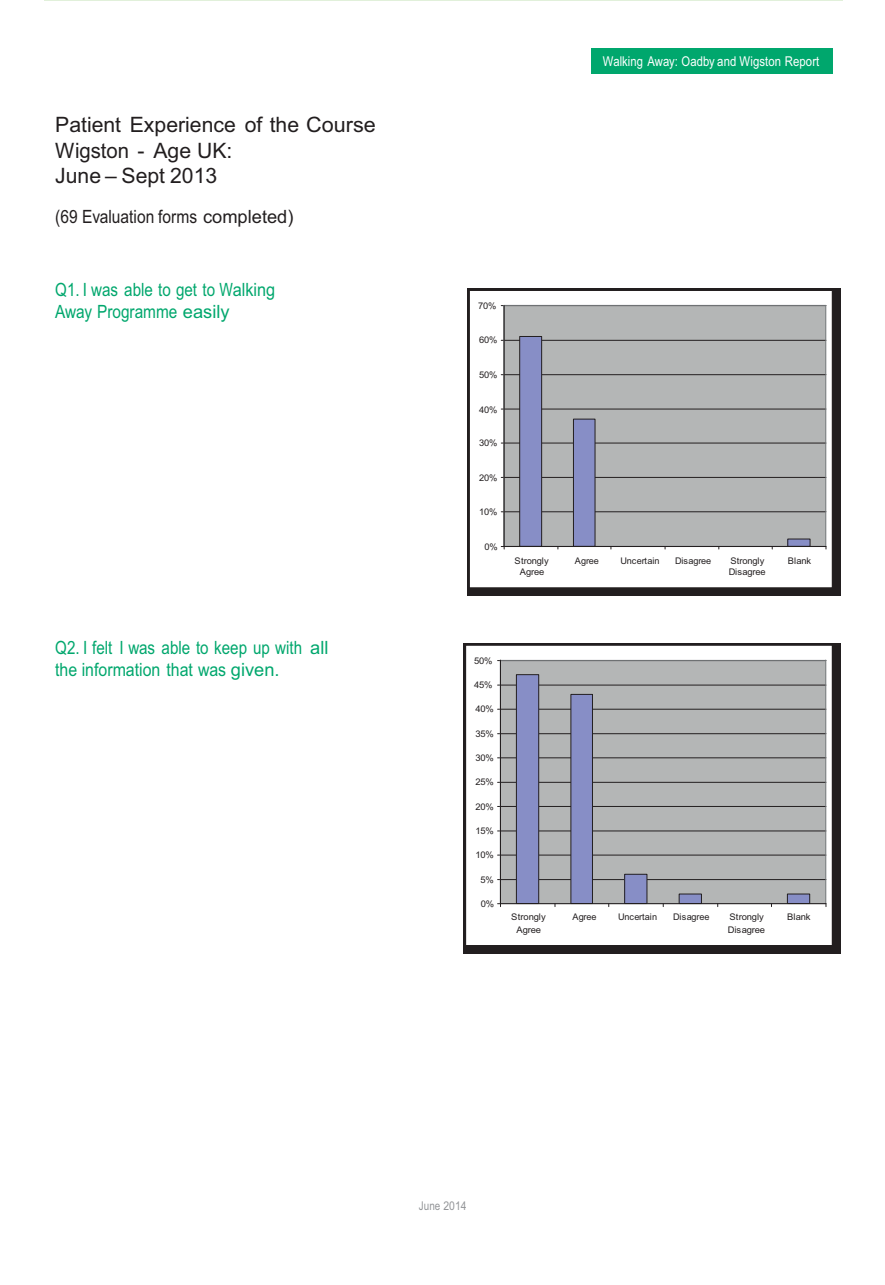
<style>
.page{position:relative;width:885px;height:1285px;background:#fff}
.page>*{position:absolute;margin:0;border:0;box-sizing:border-box;transform-origin:0 0}
.t1{font:21.18px/25.4px "Arial";color:#221e1f}
.t2{font:18.2px/21.9px "Arial";color:#00a76d;scale:.83 1}
.t3{font:18.2px "Arial";color:#221e1f;scale:.85 1}
.t4{font:13.47px "Arial";letter-spacing:.01em;color:#fff;scale:.83 1}
.t5{font:12.08px "Arial";letter-spacing:.005em;color:#939598;scale:.82 1}
.t6{font:9.1px/11.7px "Arial";letter-spacing:-.015em;color:#231f20;text-align:center}
</style>
<div class="page">
<div style="left:591px;top:48px;width:241px;height:26px;background:#00a76d"></div>
<div style="left:467px;top:288px;width:373px;height:308px;background:#221e1f"></div>
<div style="left:469px;top:290px;width:363px;height:298px;background:#fff"></div>
<div style="left:503px;top:305px;width:322px;height:241px;background:#b4b6b6"></div>
<hr style="left:501px;top:305px;width:324px;height:1px;background:#231f20">
<svg style="left:501px;top:340px;width:18px;height:1px"></svg>
<hr style="left:541px;top:340px;width:284px;height:1px;background:#231f20">
<svg style="left:501px;top:374px;width:18px;height:1px"></svg>
<hr style="left:541px;top:374px;width:284px;height:1px;background:#231f20">
<svg style="left:501px;top:409px;width:18px;height:1px"></svg>
<hr style="left:541px;top:409px;width:284px;height:1px;background:#231f20">
<svg style="left:501px;top:443px;width:18px;height:1px"></svg>
<hr style="left:541px;top:443px;width:32px;height:1px;background:#231f20">
<hr style="left:595px;top:443px;width:230px;height:1px;background:#231f20">
<svg style="left:501px;top:477px;width:18px;height:1px"></svg>
<hr style="left:541px;top:477px;width:32px;height:1px;background:#231f20">
<hr style="left:595px;top:477px;width:230px;height:1px;background:#231f20">
<svg style="left:501px;top:511px;width:18px;height:1px"></svg>
<hr style="left:541px;top:511px;width:32px;height:1px;background:#231f20">
<hr style="left:595px;top:511px;width:230px;height:1px;background:#231f20">
<hr style="left:825px;top:305px;width:1px;height:241px;background:#75797b">
<hr style="left:503px;top:305px;width:322px;height:1px;background:#75797b">
<div style="left:519px;top:336px;width:22px;height:210px;background:#878ec6"></div>
<div style="left:519px;top:336px;width:23px;height:210px;border:1px solid #231f20"></div>
<div style="left:573px;top:419px;width:22px;height:127px;background:#878ec6"></div>
<div style="left:573px;top:419px;width:22px;height:127px;border:1px solid #231f20"></div>
<div style="left:787px;top:539px;width:22px;height:7px;background:#878ec6"></div>
<hr style="left:501px;top:546px;width:324px;height:1px;background:#231f20">
<hr style="left:503px;top:305px;width:1px;height:244px;background:#231f20">
<div style="left:468px;top:290px;width:364px;height:298px;border:1px solid #231f20"></div>
<div style="left:463px;top:643px;width:377px;height:310px;background:#221e1f"></div>
<div style="left:465px;top:645px;width:367px;height:300px;background:#fff"></div>
<div style="left:500px;top:660px;width:325px;height:243px;background:#b4b6b6"></div>
<hr style="left:497px;top:660px;width:328px;height:1px;background:#231f20">
<svg style="left:497px;top:684px;width:19px;height:1px"></svg>
<hr style="left:538px;top:684px;width:287px;height:1px;background:#231f20">
<svg style="left:497px;top:709px;width:19px;height:1px"></svg>
<hr style="left:538px;top:709px;width:33px;height:1px;background:#231f20">
<hr style="left:592px;top:709px;width:233px;height:1px;background:#231f20">
<svg style="left:497px;top:733px;width:19px;height:1px"></svg>
<hr style="left:538px;top:733px;width:33px;height:1px;background:#231f20">
<hr style="left:592px;top:733px;width:233px;height:1px;background:#231f20">
<svg style="left:497px;top:757px;width:19px;height:1px"></svg>
<hr style="left:538px;top:757px;width:33px;height:1px;background:#231f20">
<hr style="left:592px;top:757px;width:233px;height:1px;background:#231f20">
<svg style="left:497px;top:782px;width:19px;height:1px"></svg>
<hr style="left:538px;top:782px;width:33px;height:1px;background:#231f20">
<hr style="left:592px;top:782px;width:233px;height:1px;background:#231f20">
<svg style="left:497px;top:806px;width:19px;height:1px"></svg>
<hr style="left:538px;top:806px;width:33px;height:1px;background:#231f20">
<hr style="left:592px;top:806px;width:233px;height:1px;background:#231f20">
<svg style="left:497px;top:830px;width:19px;height:1px"></svg>
<hr style="left:538px;top:830px;width:33px;height:1px;background:#231f20">
<hr style="left:592px;top:830px;width:233px;height:1px;background:#231f20">
<svg style="left:497px;top:854px;width:19px;height:1px"></svg>
<hr style="left:538px;top:854px;width:33px;height:1px;background:#231f20">
<hr style="left:592px;top:854px;width:233px;height:1px;background:#231f20">
<svg style="left:497px;top:879px;width:19px;height:1px"></svg>
<hr style="left:538px;top:879px;width:33px;height:1px;background:#231f20">
<hr style="left:592px;top:879px;width:32px;height:1px;background:#231f20">
<hr style="left:647px;top:879px;width:178px;height:1px;background:#231f20">
<hr style="left:825px;top:660px;width:1px;height:243px;background:#75797b">
<hr style="left:500px;top:660px;width:325px;height:1px;background:#75797b">
<div style="left:516px;top:674px;width:22px;height:229px;background:#878ec6"></div>
<div style="left:516px;top:674px;width:23px;height:229px;border:1px solid #231f20"></div>
<div style="left:570px;top:694px;width:22px;height:209px;background:#878ec6"></div>
<div style="left:570px;top:694px;width:22px;height:209px;border:1px solid #231f20"></div>
<div style="left:624px;top:874px;width:22px;height:29px;background:#878ec6"></div>
<div style="left:624px;top:873px;width:23px;height:30px;border:1px solid #231f20"></div>
<div style="left:679px;top:894px;width:22px;height:9px;background:#878ec6"></div>
<div style="left:787px;top:894px;width:22px;height:9px;background:#878ec6"></div>
<hr style="left:497px;top:903px;width:328px;height:1px;background:#231f20">
<hr style="left:500px;top:660px;width:1px;height:246px;background:#231f20">
<div style="left:465px;top:644px;width:367px;height:301px;border:1px solid #231f20"></div>
<hr style="left:44px;top:0;width:798px;height:1px;background:#e1f0da">
<h1 class="t1" style="left:55px;top:114px;width:322px">Patient Experience of the Course<br>Wigston - Age UK:<br>June – Sept 2013</h1>
<h2 class="t3" style="left:55px;top:210px;width:282px">(69 Evaluation forms completed)</h2>
<h2 class="t2" style="left:55px;top:281px;width:266px">Q1. I was able to get to Walking<br>Away Programme easily</h2>
<h2 class="t2" style="left:55px;top:638px;width:331px">Q2. I felt I was able to keep up with all the information that was given.</h2>
<h3 class="t4" style="left:602px;top:56px;width:262px">Walking Away: Oadby and Wigston Report</h3>
<p class="t6" style="left:478px;top:301px;width:20px">70%</p>
<p class="t6" style="left:479px;top:335px;width:20px">60%</p>
<p class="t6" style="left:479px;top:369px;width:20px">50%</p>
<p class="t6" style="left:479px;top:404px;width:20px">40%</p>
<p class="t6" style="left:479px;top:438px;width:20px">30%</p>
<p class="t6" style="left:479px;top:472px;width:20px">20%</p>
<p class="t6" style="left:479px;top:507px;width:20px">10%</p>
<p class="t6" style="left:484px;top:541px;width:15px">0%</p>
<p class="t6" style="left:514px;top:555px;width:36px">Strongly<br>Agree</p>
<p class="t6" style="left:574px;top:555px;width:26px">Agree</p>
<p class="t6" style="left:620px;top:555px;width:40px">Uncertain</p>
<p class="t6" style="left:675px;top:555px;width:38px">Disagree</p>
<p class="t6" style="left:728px;top:555px;width:38px;text-align:left">Strongly<br>Disagree</p>
<p class="t6" style="left:787px;top:555px;width:25px">Blank</p>
<p class="t6" style="left:474px;top:655px;width:20px">50%</p>
<p class="t6" style="left:474px;top:680px;width:20px">45%</p>
<p class="t6" style="left:475px;top:704px;width:20px">40%</p>
<p class="t6" style="left:475px;top:728px;width:20px">35%</p>
<p class="t6" style="left:475px;top:752px;width:20px">30%</p>
<p class="t6" style="left:475px;top:777px;width:20px">25%</p>
<p class="t6" style="left:475px;top:801px;width:20px">20%</p>
<p class="t6" style="left:475px;top:825px;width:20px">15%</p>
<p class="t6" style="left:475px;top:850px;width:20px">10%</p>
<p class="t6" style="left:480px;top:874px;width:15px">5%</p>
<p class="t6" style="left:480px;top:898px;width:15px">0%</p>
<p class="t6" style="left:511px;top:911px;width:36px;line-height:12.4px">Strongly<br>Agree</p>
<p class="t6" style="left:572px;top:912px;width:26px">Agree</p>
<p class="t6" style="left:618px;top:912px;width:40px">Uncertain</p>
<p class="t6" style="left:673px;top:912px;width:38px">Disagree</p>
<p class="t6" style="left:727px;top:911px;width:39px;line-height:12.4px;text-align:left">Strongly<br>Disagree</p>
<p class="t6" style="left:786px;top:912px;width:25px">Blank</p>
<h3 class="t5" style="left:418px;top:1200px;width:60px">June 2014</h3>
</div>
